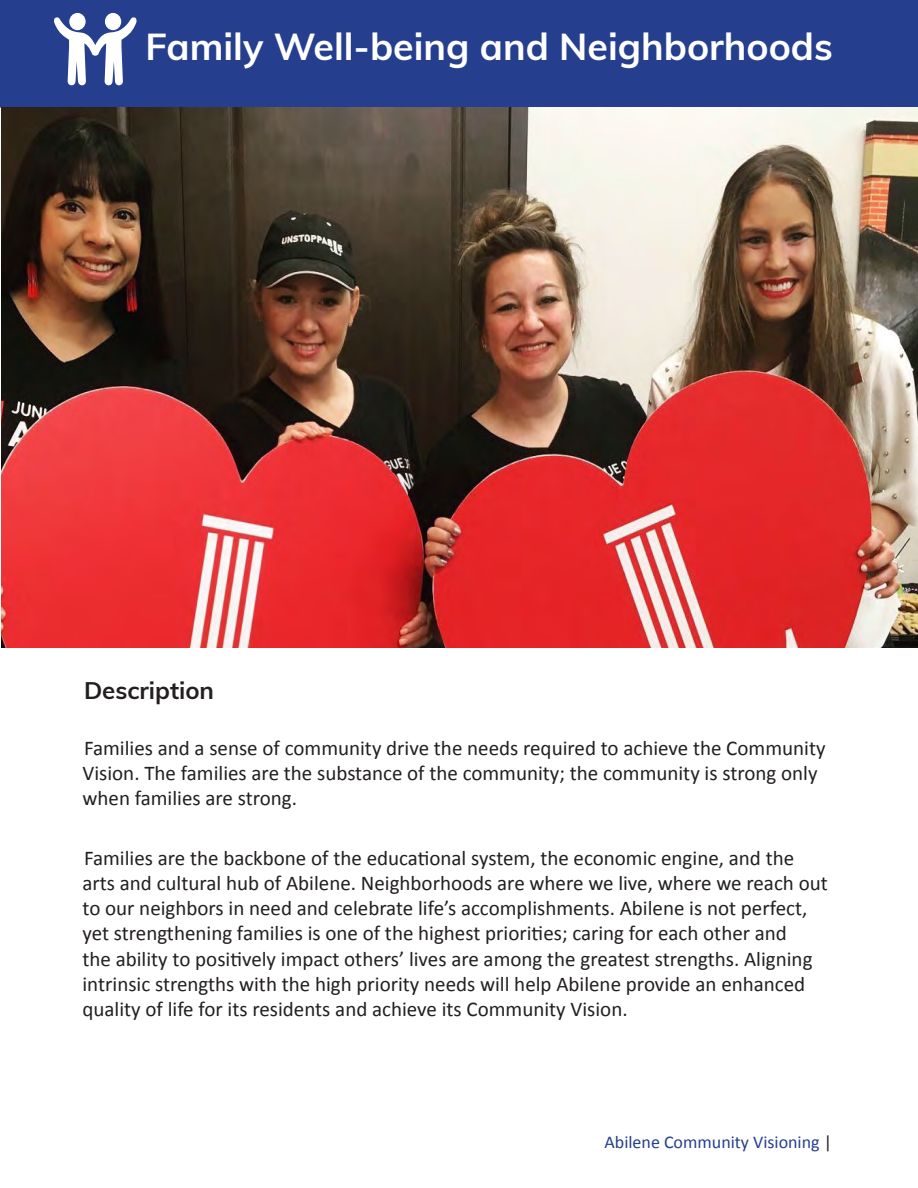
<style>
.page{position:relative;width:918px;height:1188px;background:#fff}
.page>*{position:absolute;margin:0;border:0;box-sizing:border-box;transform-origin:0 0}
.t1{font:700 37.5px "Muli";color:#fff}
.t2{font:700 24px "Muli";color:#231f20}
.t3{font:21px/25.2px "Calibri";color:#231f20}
.t4{font:18px "Calibri";color:#253f8e}
.s1{color:#231f20}
</style>
<div class="page">
<div style="left:1px;top:0;width:916px;height:107px;background:#253f8e"></div>
<div style="left:0;top:0;width:918px;height:108px;border:2px solid #253f8e"></div>
<img style="left:1px;top:108px;width:917px;height:540px">
<svg style="left:69px;top:13px;width:17px;height:17px"></svg>
<svg style="left:54px;top:17px;width:83px;height:68px"></svg>
<div style="left:105px;top:13px;width:16px;height:17px;background:#fff;border-radius:50%"></div>
<p class="t1" style="left:146px;top:19px;width:689px">Family Well-being and Neighborhoods</p>
<p class="t2" style="left:84px;top:673px;width:132px">Description</p>
<p class="t3" style="left:83px;top:735px;width:745px">Families and a sense of community drive the needs required to achieve the Community<br>Vision. The families are the substance of the community; the community is strong only when families are strong.</p>
<p class="t3" style="left:83px;top:845px;width:747px">Families are the backbone of the educational system, the economic engine, and the arts and cultural hub of Abilene. Neighborhoods are where we live, where we reach out to our neighbors in need and celebrate life’s accomplishments. Abilene is not perfect, yet strengthening families is one of the highest priorities; caring for each other and<br>the ability to positively impact others’ lives are among the greatest strengths. Aligning intrinsic strengths with the high priority needs will help Abilene provide an enhanced quality of life for its residents and achieve its Community Vision.</p>
<p class="t4" style="left:604px;top:1130px;width:229px">Abilene Community Visioning <span class="s1">|</span></p>
</div>
